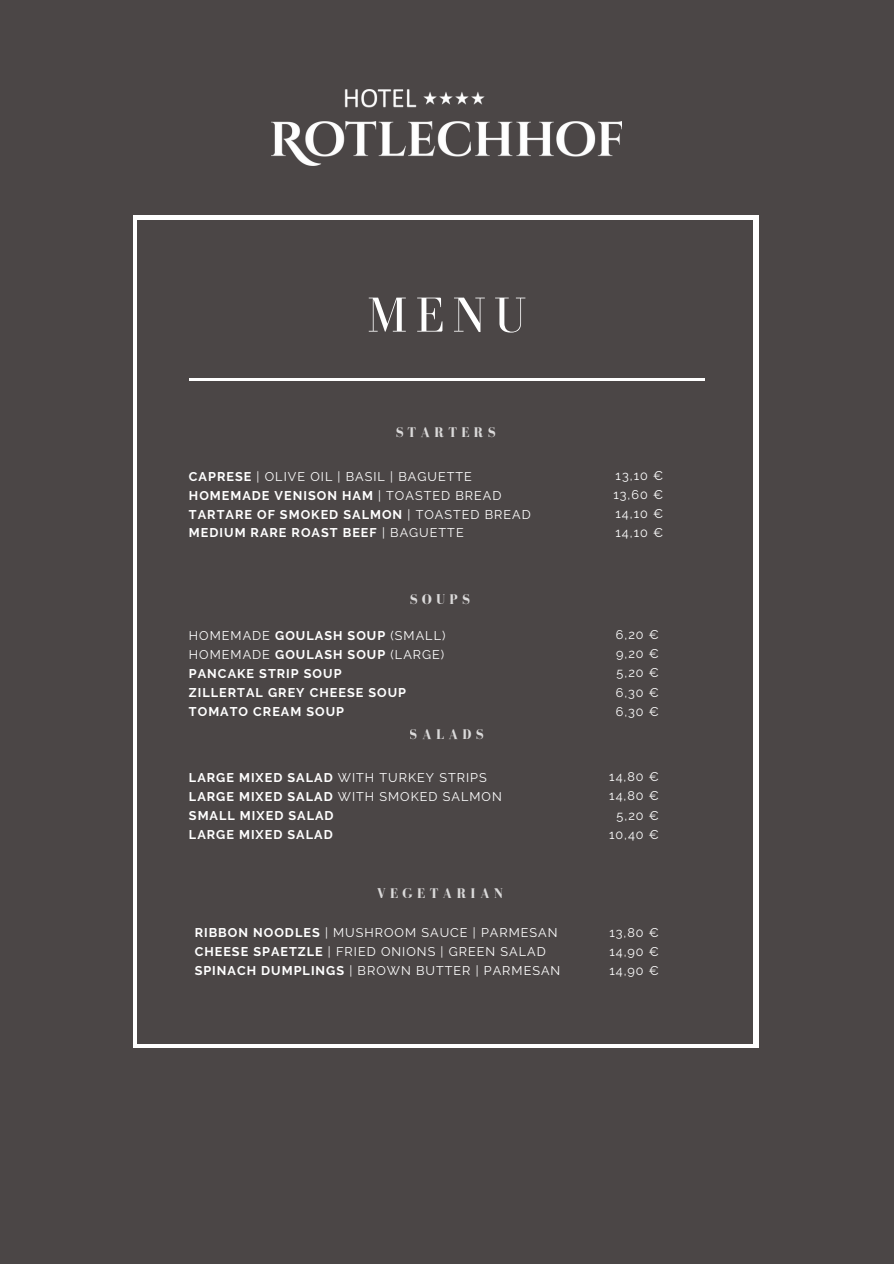
<style>
.page{position:relative;width:894px;height:1264px;background:#fff}
.page>*{position:absolute;margin:0;border:0;box-sizing:border-box;transform-origin:0 0}
.t1{font:50.55px "Bodoni FLF";color:#fff}
.t2{font:700 14.4px "Bodoni FLF";letter-spacing:.3em;color:#fff}
.t3{font:700 12.6px/18.9px "Raleway";letter-spacing:.08em;color:#fff}
.t4{font:12.6px/19.2px "Raleway";letter-spacing:.08em;color:#fff}
.s1{font-weight:700}
.s2{font-weight:400}
</style>
<div class="page">
<div style="left:0;top:0;width:893px;height:1263px;background:#4b4646"></div>
<svg style="left:133px;top:215px;width:625px;height:832px;fill:#fff"></svg>
<div style="left:138px;top:220px;width:614px;height:823px;background:#4b4646"></div>
<hr style="left:189px;top:378px;width:515px;height:3px;background:#fff">
<img style="left:272px;top:89px;width:349px;height:77px">
<p class="t1" style="left:367px;top:287px;width:161px">MENU</p>
<p class="t2" style="left:395px;top:424px;width:102px">STARTERS</p>
<h1 class="t4" style="left:189px;top:466px;width:284px"><span class="s1">CAPRESE</span> | OLIVE OIL | BASIL | BAGUETTE</h1>
<p class="t3" style="left:189px;top:485px;width:314px">HOMEMADE VENISON HAM <span class="s2">| TOASTED BREAD</span></p>
<h2 class="t3" style="left:189px;top:504px;width:343px">TARTARE OF SMOKED SALMON <span class="s2">| TOASTED BREAD</span></h2>
<p class="t3" style="left:189px;top:523px;width:276px">MEDIUM RARE ROAST BEEF <span class="s2">| BAGUETTE</span></p>
<p class="t2" style="left:409px;top:591px;width:62px">SOUPS</p>
<p class="t3" style="left:189px;top:625px;width:258px"><span class="s2">HOMEMADE</span> GOULASH SOUP <span class="s2">(SMALL)<br>HOMEMADE</span> GOULASH SOUP <span class="s2">(LARGE)<br></span>PANCAKE STRIP SOUP<br>ZILLERTAL GREY CHEESE SOUP<br>TOMATO CREAM SOUP</p>
<p class="t2" style="left:409px;top:726px;width:76px">SALADS</p>
<p class="t3" style="left:189px;top:768px;width:314px">LARGE MIXED SALAD <span class="s2">WITH TURKEY STRIPS<br></span>LARGE MIXED SALAD <span class="s2">WITH SMOKED SALMON<br></span>SMALL MIXED SALAD<br>LARGE MIXED SALAD</p>
<p class="t2" style="left:376px;top:885px;width:128px">VEGETARIAN</p>
<p class="t4" style="left:195px;top:923px;width:364px"><span class="s1">RIBBON NOODLES</span> | MUSHROOM SAUCE | PARMESAN</p>
<p class="t4" style="left:195px;top:942px;width:352px"><span class="s1">CHEESE SPAETZLE</span> | FRIED ONIONS | GREEN SALAD</p>
<p class="t4" style="left:195px;top:961px;width:367px"><span class="s1">SPINACH DUMPLINGS</span> | BROWN BUTTER | PARMESAN</p>
<p class="t4" style="left:615px;top:466px;width:49px">13,10 €</p>
<p class="t4" style="left:613px;top:485px;width:51px">13,60 €</p>
<p class="t4" style="left:615px;top:504px;width:49px">14,10 €</p>
<p class="t4" style="left:615px;top:523px;width:49px">14,10 €</p>
<h2 class="t4" style="left:615px;top:625px;width:45px">6,20 €</h2>
<h2 class="t4" style="left:616px;top:644px;width:44px">9,20 €</h2>
<p class="t4" style="left:616px;top:663px;width:44px">5,20 €</p>
<p class="t4" style="left:615px;top:682px;width:45px">6,30 €</p>
<p class="t4" style="left:615px;top:701px;width:45px">6,30 €</p>
<p class="t4" style="left:609px;top:767px;width:51px">14,80 €</p>
<p class="t4" style="left:609px;top:786px;width:51px">14,80 €</p>
<h2 class="t4" style="left:616px;top:805px;width:44px">5,20 €</h2>
<p class="t4" style="left:609px;top:824px;width:51px">10,40 €</p>
<p class="t4" style="left:609px;top:922px;width:51px">13,80 €<br>14,90 €</p>
<p class="t4" style="left:609px;top:960px;width:51px">14,90 €</p>
</div>
